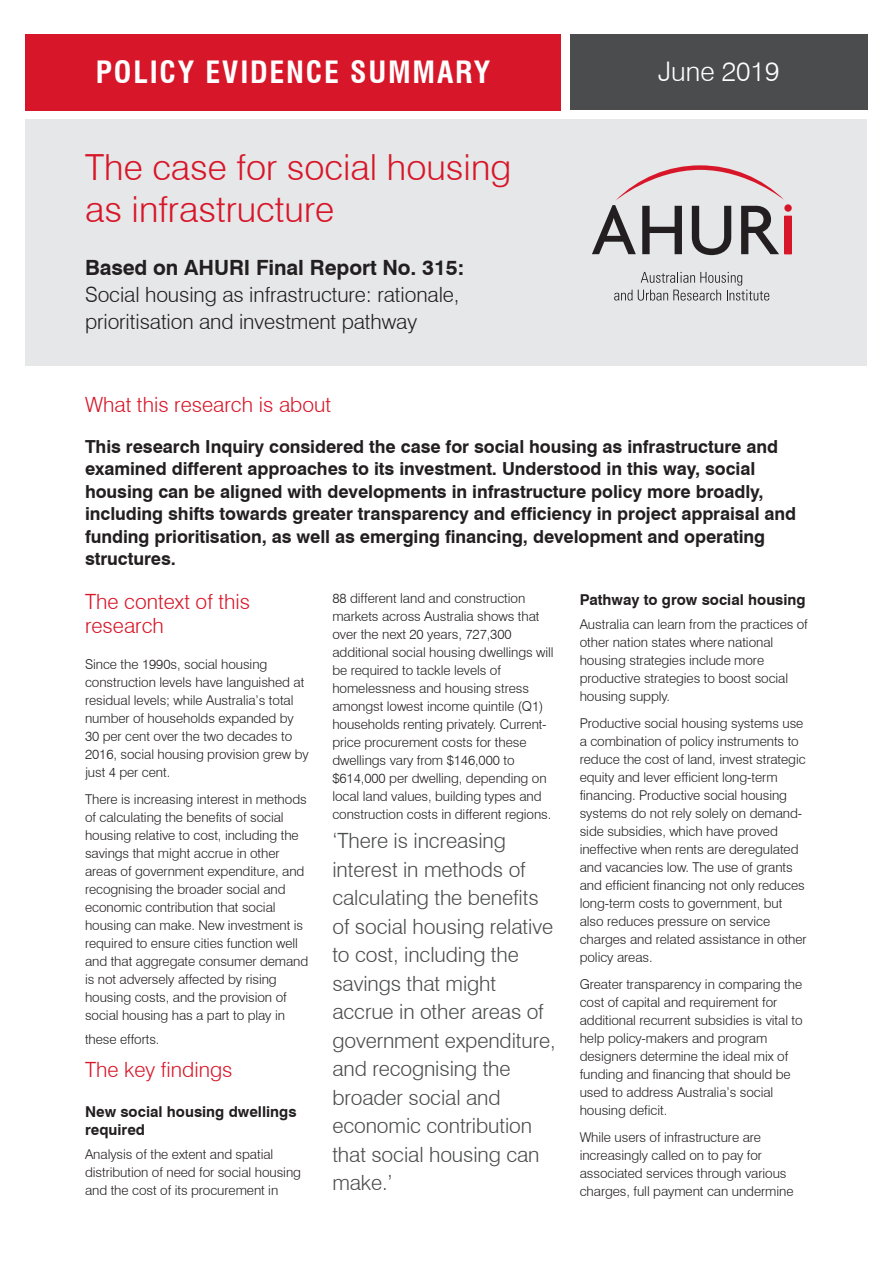
<style>
.page{position:relative;width:893px;height:1263px;background:#fff}
.page>*{position:absolute;margin:0;border:0;box-sizing:border-box;transform-origin:0 0}
.Section_heading{font:300 36px/42px "Swiss 721 BT";color:#d71729}
.Body_copy{font:700 condensed 30px "Swiss 721 BT";letter-spacing:.06em;color:#fff}
.Section_heading-2{font:300 27px "Swiss 721 BT";color:#fff}
.Body_copy-2{font:300 21px/28.5px "Swiss 721 BT";letter-spacing:-.005em;color:#4b4c4d}
.Bold{font:300 21px/27px "Swiss 721 BT";letter-spacing:-.005em;color:#231f20}
.Subhead_1{font:300 21px/24px "Swiss 721 BT";color:#d71729}
.Body_copy-3{font:300 21px "Swiss 721 BT";color:#d71729}
.Introduction{font:700 18px/22.5px "Swiss 721 BT";letter-spacing:-.005em;color:#231f20}
.Subhead_2{font:700 15px/18px "Swiss 721 BT";color:#231f20}
.Body_copy-4{font:300 13.5px/18px "Swiss 721 BT";letter-spacing:-.005em;color:#231f20}
.s1{font-weight:700}
</style>
<div class="page">
<div style="left:26px;top:119px;width:841px;height:247px;background:#e6e7e9"></div>
<div style="left:26px;top:34px;width:535px;height:77px;background:#d71729"></div>
<div style="left:570px;top:35px;width:297px;height:75px;background:#4b4c4d"></div>
<svg style="left:592px;top:165px;width:200px;height:90px"></svg>
<svg style="left:614px;top:272px;width:155px;height:29px"></svg>
<p class="Body_copy" style="left:96px;top:54px;width:396px">POLICY EVIDENCE SUMMARY</p>
<p class="Section_heading" style="left:85px;top:146px;width:428px">The case for social housing as infrastructure</p>
<p class="Bold" style="left:85px;top:254px;width:381px"><span class="s1">Based on AHURI Final Report No. 315:<br></span>Social housing as infrastructure: rationale, prioritisation and investment pathway</p>
<p class="Section_heading-2" style="left:658px;top:55px;width:123px">June 2019</p>
<p class="Subhead_1" style="left:85px;top:392px;width:248px">What this research is about</p>
<p class="Introduction" style="left:85px;top:434px;width:713px">This research Inquiry considered the case for social housing as infrastructure and examined different approaches to its investment. Understood in this way, social housing can be aligned with developments in infrastructure policy more broadly, including shifts towards greater transparency and efficiency in project appraisal and funding prioritisation, as well as emerging financing, development and operating structures.</p>
<p class="Subhead_1" style="left:85px;top:589px;width:167px">The context of this research</p>
<p class="Body_copy-4" style="left:85px;top:655px;width:225px">Since the 1990s, social housing construction levels have languished at residual levels; while Australia’s total number of households expanded by 30 per cent over the two decades to 2016, social housing provision grew by just 4 per cent.</p>
<p class="Body_copy-4" style="left:85px;top:790px;width:225px">There is increasing interest in methods of calculating the benefits of social housing relative to cost, including the savings that might accrue in other areas of government expenditure, and recognising the broader social and economic contribution that social housing can make. New investment is required to ensure cities function well and that aggregate consumer demand is not adversely affected by rising housing costs, and the provision of social housing has a part to play in</p>
<p class="Body_copy-4" style="left:85px;top:1030px;width:76px">these efforts.</p>
<p class="Body_copy-3" style="left:85px;top:1057px;width:149px">The key findings</p>
<p class="Subhead_2" style="left:85px;top:1102px;width:213px">New social housing dwellings required</p>
<p class="Body_copy-4" style="left:85px;top:1145px;width:217px">Analysis of the extent and spatial distribution of need for social housing and the cost of its procurement in</p>
<p class="Body_copy-4" style="left:332px;top:589px;width:223px">88 different land and construction markets across Australia shows that over the next 20 years, 727,300 additional social housing dwellings will be required to tackle levels of homelessness and housing stress amongst lowest income quintile (Q1) households renting privately. Current&shy;price procurement costs for these dwellings vary from $146,000 to $614,000 per dwelling, depending on local land values, building types and construction costs in different regions.</p>
<p class="Body_copy-2" style="left:332px;top:826px;width:225px">‘There is increasing interest in methods of calculating the benefits of social housing relative to cost, including the savings that might accrue in other areas of government expenditure, and recognising the broader social and economic contribution that social housing can make.’</p>
<p class="Subhead_2" style="left:580px;top:590px;width:227px">Pathway to grow social housing</p>
<p class="Body_copy-4" style="left:580px;top:615px;width:230px">Australia can learn from the practices of other nation states where national housing strategies include more productive strategies to boost social housing supply.</p>
<p class="Body_copy-4" style="left:580px;top:714px;width:229px">Productive social housing systems use a combination of policy instruments to reduce the cost of land, invest strategic equity and lever efficient long-term financing. Productive social housing systems do not rely solely on demand&shy;side subsidies, which have proved ineffective when rents are deregulated and vacancies low. The use of grants and efficient financing not only reduces long-term costs to government, but also reduces pressure on service charges and related assistance in other policy areas.</p>
<p class="Body_copy-4" style="left:580px;top:975px;width:224px">Greater transparency in comparing the cost of capital and requirement for additional recurrent subsidies is vital to help policy-makers and program designers determine the ideal mix of funding and financing that should be used to address Australia’s social housing deficit.</p>
<p class="Body_copy-4" style="left:580px;top:1128px;width:215px">While users of infrastructure are increasingly called on to pay for associated services through various charges, full payment can undermine</p>
</div>
